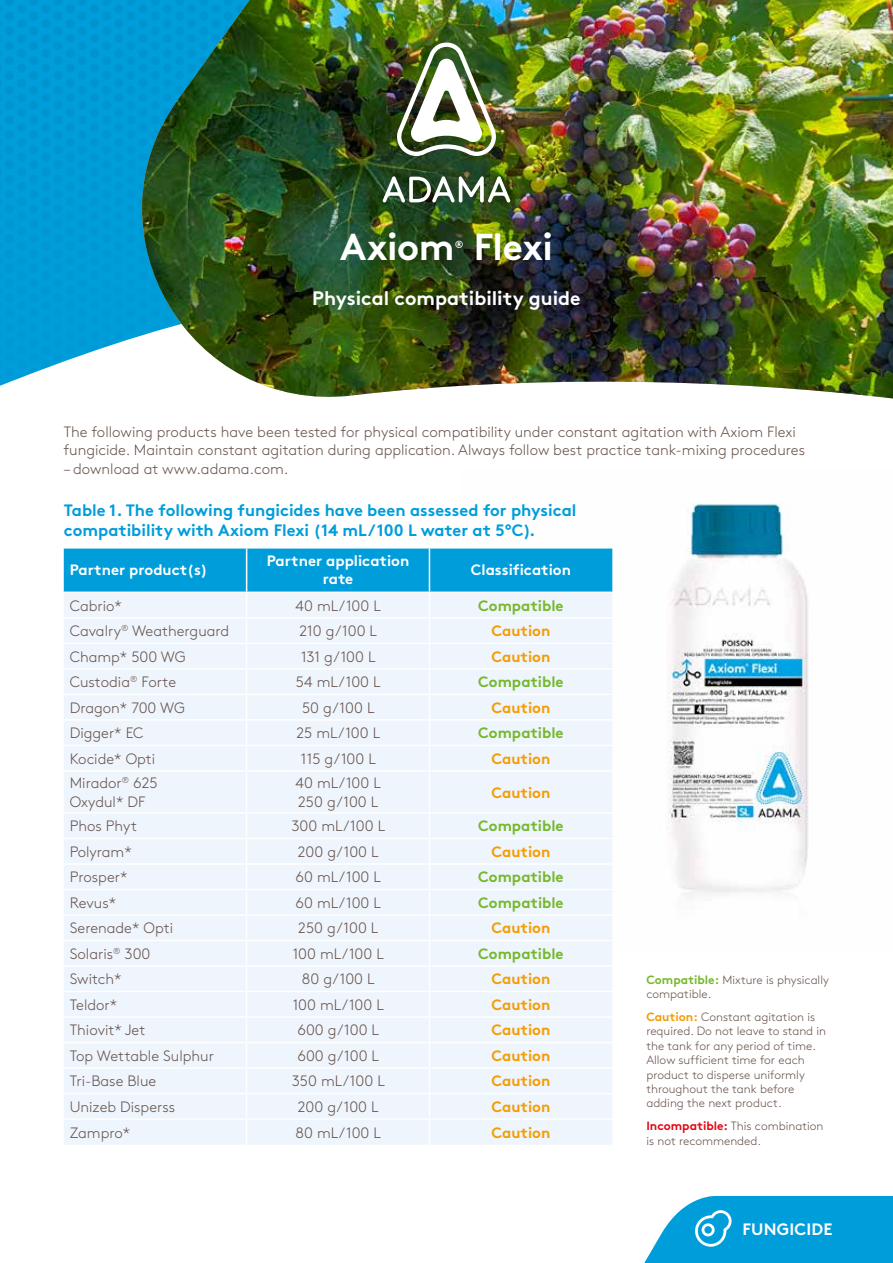
<style>
.page{position:relative;width:893px;height:1263px;background:#fff}
.page>*{position:absolute;margin:0;border:0;box-sizing:border-box;transform-origin:0 0}
.t1{font:700 37.5px "Brown Std";letter-spacing:-.01em;color:#fff}
.t2{font:700 19.5px "Brown Std";color:#fff}
.t3{font:700 16.5px/19.8px "Brown Std";color:#009ddb}
.t4{font:700 16.5px "Brown Std";letter-spacing:.01em;color:#fff}
.t5{font:300 15px/18.8px "Brown Std";color:#68534b}
.t6{font:700 15px "Brown Std";color:#f59c00}
.t7{font:700 15px "Brown Std";color:#76b82a}
.t8{font:700 15px/18px "Brown Std";color:#fff;text-align:center}
.t9{font:300 12px/14.4px "Brown Std";color:#68534b}
.t10{font:700 10.5px "Brown Std";color:#fff}
.s1{font-weight:700;color:#76b82a}
.s2{font-weight:700;color:#f59c00}
.s3{font-weight:700;color:#e30613}
</style>
<div class="page">
<img style="left:462px;top:503px;width:346px;height:393px">
<svg style="left:0;top:0;width:130px;height:386px;background:#10a0da"></svg>
<img style="left:136px;top:0;width:757px;height:399px">
<svg style="left:644px;top:1195px;width:249px;height:68px;background:#20a9df"></svg>
<img style="left:395px;top:43px;width:103px;height:113px">
<svg style="left:383px;top:176px;width:127px;height:26px"></svg>
<div style="left:64px;top:772px;width:548px;height:372px;background:#eef5fd"></div>
<svg style="left:64px;top:549px;width:548px;height:221px;background:#c1e4f6"></svg>
<hr style="left:246px;top:772px;width:1px;height:40px;background:#fff">
<hr style="left:429px;top:770px;width:183px;height:2px;background:#fff">
<hr style="left:429px;top:772px;width:1px;height:40px;background:#fff">
<hr style="left:64px;top:812px;width:183px;height:2px;background:#fff">
<hr style="left:247px;top:812px;width:182px;height:2px;background:#fff">
<hr style="left:429px;top:812px;width:183px;height:2px;background:#fff">
<hr style="left:64px;top:838px;width:183px;height:1px;background:#fff">
<hr style="left:247px;top:838px;width:182px;height:1px;background:#fff">
<hr style="left:429px;top:838px;width:183px;height:1px;background:#fff">
<hr style="left:64px;top:863px;width:183px;height:2px;background:#fff">
<hr style="left:247px;top:863px;width:182px;height:2px;background:#fff">
<hr style="left:429px;top:863px;width:183px;height:2px;background:#fff">
<hr style="left:64px;top:889px;width:183px;height:1px;background:#fff">
<hr style="left:247px;top:889px;width:182px;height:1px;background:#fff">
<hr style="left:429px;top:889px;width:183px;height:1px;background:#fff">
<hr style="left:64px;top:914px;width:183px;height:2px;background:#fff">
<hr style="left:247px;top:914px;width:182px;height:2px;background:#fff">
<hr style="left:429px;top:914px;width:183px;height:2px;background:#fff">
<hr style="left:64px;top:940px;width:183px;height:1px;background:#fff">
<hr style="left:247px;top:940px;width:182px;height:1px;background:#fff">
<hr style="left:429px;top:940px;width:183px;height:1px;background:#fff">
<hr style="left:64px;top:965px;width:183px;height:2px;background:#fff">
<hr style="left:247px;top:965px;width:182px;height:2px;background:#fff">
<hr style="left:429px;top:965px;width:183px;height:2px;background:#fff">
<hr style="left:64px;top:991px;width:183px;height:1px;background:#fff">
<hr style="left:247px;top:991px;width:182px;height:1px;background:#fff">
<hr style="left:429px;top:991px;width:183px;height:1px;background:#fff">
<hr style="left:64px;top:1016px;width:183px;height:2px;background:#fff">
<hr style="left:247px;top:1016px;width:182px;height:2px;background:#fff">
<hr style="left:429px;top:1016px;width:183px;height:2px;background:#fff">
<hr style="left:64px;top:1042px;width:183px;height:1px;background:#fff">
<hr style="left:247px;top:1042px;width:182px;height:1px;background:#fff">
<hr style="left:429px;top:1042px;width:183px;height:1px;background:#fff">
<hr style="left:64px;top:1067px;width:183px;height:2px;background:#fff">
<hr style="left:247px;top:1067px;width:182px;height:2px;background:#fff">
<hr style="left:429px;top:1067px;width:183px;height:2px;background:#fff">
<hr style="left:64px;top:1093px;width:183px;height:1px;background:#fff">
<hr style="left:247px;top:1093px;width:182px;height:1px;background:#fff">
<hr style="left:429px;top:1093px;width:183px;height:1px;background:#fff">
<hr style="left:64px;top:1118px;width:183px;height:2px;background:#fff">
<hr style="left:247px;top:1118px;width:182px;height:2px;background:#fff">
<svg style="left:246px;top:814px;width:1px;height:330px"></svg>
<hr style="left:429px;top:1118px;width:183px;height:2px;background:#fff">
<svg style="left:429px;top:814px;width:1px;height:330px"></svg>
<h1 class="t1" style="left:340px;top:224px;width:116px">Axiom</h1>
<p class="t10" style="left:455px;top:238px;width:10px">®</p>
<h1 class="t1" style="left:474px;top:224px;width:81px">Flexi</h1>
<h2 class="t2" style="left:312px;top:287px;width:270px">Physical compatibility guide</h2>
<p class="t5" style="left:64px;top:422px;width:743px">The following products have been tested for physical compatibility under constant agitation with Axiom Flexi fungicide. Maintain constant agitation during application. Always follow best practice tank-mixing procedures</p>
<p class="t5" style="left:64px;top:460px;width:226px">– download at www.adama.com.</p>
<p class="t3" style="left:64px;top:501px;width:514px">Table 1. The following fungicides have been assessed for physical compatibility with Axiom Flexi (14 mL/100 L water at 5°C).</p>
<p class="t8" style="left:70px;top:560px;width:140px">Partner product(s)</p>
<p class="t8" style="left:267px;top:551px;width:144px">Partner application rate</p>
<p class="t8" style="left:471px;top:560px;width:102px">Classification</p>
<p class="t5" style="left:70px;top:596px;width:54px">Cabrio*</p>
<p class="t5" style="left:296px;top:596px;width:87px">40 mL/100 L</p>
<p class="t7" style="left:478px;top:596px;width:87px">Compatible</p>
<p class="t5" style="left:70px;top:622px;width:161px">Cavalry<sup>®</sup> Weatherguard</p>
<p class="t5" style="left:299px;top:622px;width:79px">210 g/100 L</p>
<p class="t6" style="left:491px;top:622px;width:60px">Caution</p>
<p class="t5" style="left:70px;top:647px;width:118px">Champ* 500 WG</p>
<p class="t5" style="left:301px;top:647px;width:76px">131 g/100 L</p>
<p class="t6" style="left:491px;top:647px;width:60px">Caution</p>
<p class="t5" style="left:70px;top:673px;width:108px">Custodia<sup>®</sup> Forte</p>
<p class="t5" style="left:296px;top:673px;width:86px">54 mL/100 L</p>
<p class="t7" style="left:478px;top:673px;width:87px">Compatible</p>
<p class="t5" style="left:70px;top:698px;width:117px">Dragon* 700 WG</p>
<p class="t5" style="left:302px;top:698px;width:74px">50 g/100 L</p>
<p class="t6" style="left:491px;top:698px;width:60px">Caution</p>
<p class="t5" style="left:70px;top:724px;width:75px">Digger* EC</p>
<p class="t5" style="left:296px;top:724px;width:85px">25 mL/100 L</p>
<p class="t7" style="left:478px;top:724px;width:87px">Compatible</p>
<p class="t5" style="left:70px;top:749px;width:87px">Kocide* Opti</p>
<p class="t5" style="left:301px;top:749px;width:77px">115 g/100 L</p>
<p class="t6" style="left:491px;top:749px;width:60px">Caution</p>
<p class="t5" style="left:70px;top:774px;width:89px">Mirador<sup>®</sup> 625<br>Oxydul* DF</p>
<p class="t5" style="left:296px;top:774px;width:87px">40 mL/100 L<br>250 g/100 L</p>
<p class="t6" style="left:491px;top:783px;width:60px">Caution</p>
<p class="t5" style="left:70px;top:817px;width:69px">Phos Phyt</p>
<p class="t5" style="left:291px;top:817px;width:95px">300 mL/100 L</p>
<p class="t7" style="left:478px;top:817px;width:87px">Compatible</p>
<p class="t5" style="left:70px;top:842px;width:63px">Polyram*</p>
<p class="t5" style="left:298px;top:842px;width:82px">200 g/100 L</p>
<p class="t6" style="left:491px;top:842px;width:60px">Caution</p>
<p class="t5" style="left:70px;top:868px;width:59px">Prosper*</p>
<p class="t5" style="left:296px;top:868px;width:87px">60 mL/100 L</p>
<p class="t7" style="left:478px;top:868px;width:87px">Compatible</p>
<p class="t5" style="left:70px;top:893px;width:48px">Revus*</p>
<p class="t5" style="left:296px;top:893px;width:87px">60 mL/100 L</p>
<p class="t7" style="left:478px;top:893px;width:87px">Compatible</p>
<p class="t5" style="left:70px;top:919px;width:105px">Serenade* Opti</p>
<p class="t5" style="left:298px;top:919px;width:82px">250 g/100 L</p>
<p class="t6" style="left:491px;top:919px;width:60px">Caution</p>
<p class="t5" style="left:70px;top:944px;width:82px">Solaris<sup>®</sup> 300</p>
<p class="t5" style="left:293px;top:944px;width:93px">100 mL/100 L</p>
<p class="t7" style="left:478px;top:944px;width:87px">Compatible</p>
<p class="t5" style="left:70px;top:970px;width:53px">Switch*</p>
<p class="t5" style="left:302px;top:970px;width:74px">80 g/100 L</p>
<p class="t6" style="left:491px;top:970px;width:60px">Caution</p>
<p class="t5" style="left:70px;top:995px;width:49px">Teldor*</p>
<p class="t5" style="left:293px;top:995px;width:93px">100 mL/100 L</p>
<p class="t6" style="left:491px;top:995px;width:60px">Caution</p>
<p class="t5" style="left:70px;top:1021px;width:77px">Thiovit* Jet</p>
<p class="t5" style="left:297px;top:1021px;width:83px">600 g/100 L</p>
<p class="t6" style="left:491px;top:1021px;width:60px">Caution</p>
<p class="t5" style="left:70px;top:1047px;width:146px">Top Wettable Sulphur</p>
<p class="t5" style="left:297px;top:1047px;width:83px">600 g/100 L</p>
<p class="t6" style="left:491px;top:1046px;width:60px">Caution</p>
<p class="t5" style="left:70px;top:1072px;width:88px">Tri-Base Blue</p>
<p class="t5" style="left:292px;top:1072px;width:95px">350 mL/100 L</p>
<p class="t6" style="left:491px;top:1072px;width:60px">Caution</p>
<p class="t5" style="left:70px;top:1098px;width:107px">Unizeb Disperss</p>
<p class="t5" style="left:298px;top:1098px;width:82px">200 g/100 L</p>
<p class="t6" style="left:491px;top:1097px;width:60px">Caution</p>
<p class="t5" style="left:70px;top:1123px;width:62px">Zampro*</p>
<p class="t5" style="left:296px;top:1123px;width:87px">80 mL/100 L</p>
<p class="t6" style="left:491px;top:1123px;width:60px">Caution</p>
<p class="t9" style="left:646px;top:972px;width:184px"><span class="s1">Compatible:</span> Mixture is physically compatible.</p>
<p class="t9" style="left:646px;top:1010px;width:181px"><span class="s2">Caution:</span> Constant agitation is required. Do not leave to stand in the tank for any period of time.<br>Allow sufficient time for each product to disperse uniformly throughout the tank before adding the next product.</p>
<p class="t9" style="left:646px;top:1119px;width:179px"><span class="s3">Incompatible:</span> This combination is not recommended.</p>
<p class="t4" style="left:742px;top:1219px;width:91px">FUNGICIDE</p>
</div>
